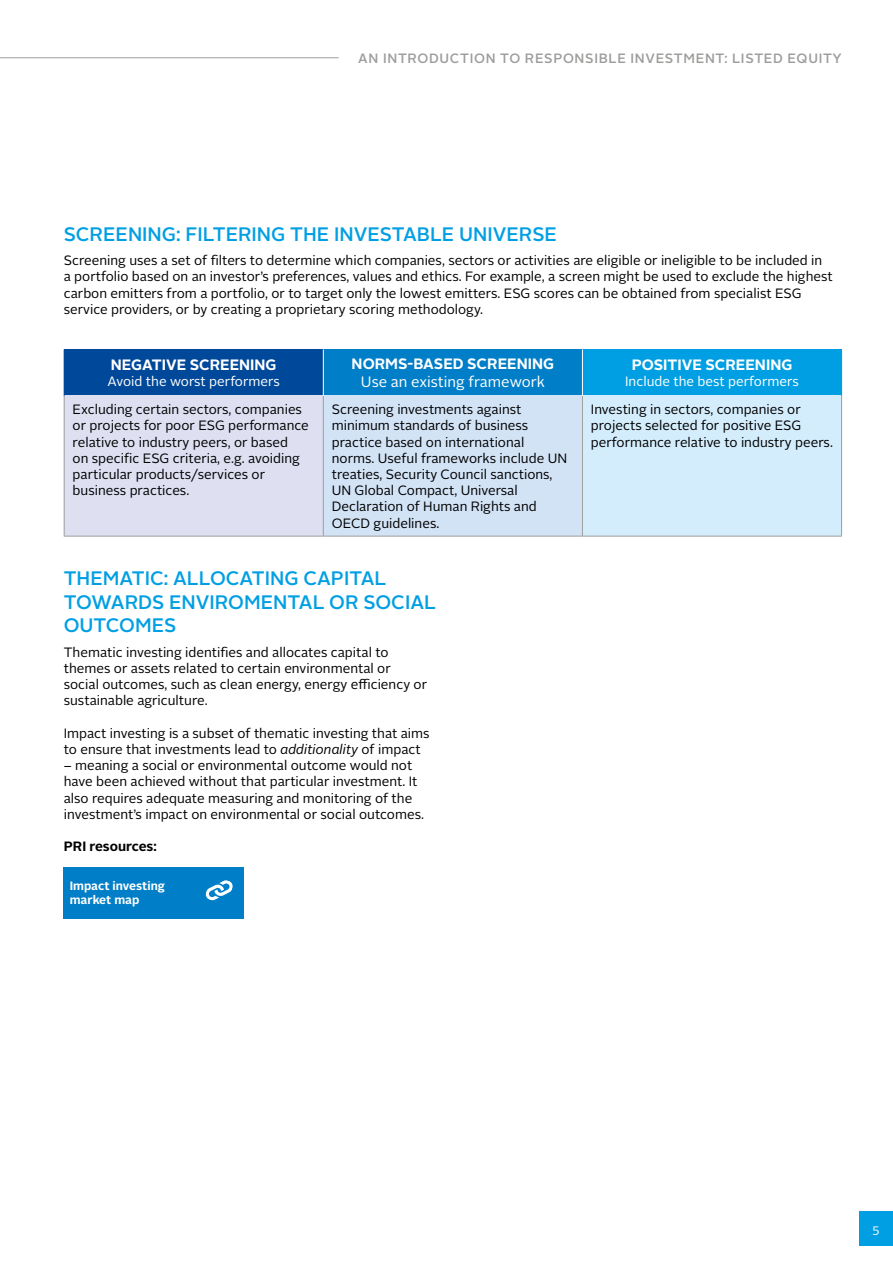
<style>
.page{position:relative;width:893px;height:1263px;background:#fff}
.page>*{position:absolute;margin:0;border:0;box-sizing:border-box;transform-origin:0 0}
.t1{font:500 19.5px/23.4px "Alright Sans";color:#009fe3}
.t2{font:700 15px "Alright Sans";color:#fff}
.t3{font:15px "Alright Sans";color:#fff}
.t4{font:13.5px/16.2px "Alright Sans";color:#000}
.t5{font:500 13.5px "Alright Sans";letter-spacing:.05em;color:#9d9d9c}
.t6{font:13.5px "Alright Sans";color:#fff}
.t7{font:700 13.5px "Alright Sans";color:#000}
.t8{font:700 12px/14.4px "Alright Sans";color:#fff}
.t9{font:12px "Alright Sans";color:#fff}
.s1{font-style:italic}
</style>
<div class="page">
<div style="left:859px;top:1212px;width:34px;height:34px;background:#009fe3"></div>
<hr style="left:0;top:57px;width:339px;height:1px;background:#9d9d9c">
<div style="left:64px;top:349px;width:259px;height:47px;background:#00489a"></div>
<div style="left:323px;top:349px;width:259px;height:47px;background:#007ec7"></div>
<div style="left:582px;top:349px;width:260px;height:47px;background:#009fe3"></div>
<div style="left:64px;top:396px;width:259px;height:140px;background:#dee0f2"></div>
<div style="left:323px;top:396px;width:259px;height:140px;background:#d3e3f6"></div>
<div style="left:582px;top:396px;width:260px;height:140px;background:#d4edfc"></div>
<hr style="left:64px;top:396px;width:1px;height:140px;background:#9d9d9c">
<hr style="left:323px;top:396px;width:1px;height:140px;background:#9d9d9c">
<hr style="left:582px;top:396px;width:1px;height:140px;background:#9d9d9c">
<hr style="left:841px;top:396px;width:1px;height:140px;background:#9d9d9c">
<hr style="left:64px;top:536px;width:259px;height:1px;background:#9d9d9c">
<hr style="left:323px;top:536px;width:259px;height:1px;background:#9d9d9c">
<hr style="left:582px;top:536px;width:260px;height:1px;background:#9d9d9c">
<hr style="left:323px;top:349px;width:1px;height:47px;background:#fff">
<hr style="left:582px;top:349px;width:1px;height:47px;background:#fff">
<div style="left:63px;top:867px;width:180px;height:51px;background:#007ec7"></div>
<svg style="left:205px;top:880px;width:28px;height:21px"></svg>
<p class="t5" style="left:358px;top:49px;width:485px">AN INTRODUCTION TO RESPONSIBLE INVESTMENT: LISTED EQUITY</p>
<h1 class="t1" style="left:64px;top:222px;width:495px">SCREENING: FILTERING THE INVESTABLE UNIVERSE</h1>
<p class="t4" style="left:64px;top:253px;width:770px">Screening uses a set of filters to determine which companies, sectors or activities are eligible or ineligible to be included in a portfolio based on an investor’s preferences, values and ethics. For example, a screen might be used to exclude the highest carbon emitters from a portfolio, or to target only the lowest emitters. ESG scores can be obtained from specialist ESG service providers, or by creating a proprietary scoring methodology.</p>
<p class="t2" style="left:111px;top:354px;width:167px">NEGATIVE SCREENING</p>
<p class="t6" style="left:108px;top:373px;width:174px">Avoid the worst performers</p>
<p class="t2" style="left:352px;top:354px;width:204px">NORMS-BASED SCREENING</p>
<p class="t3" style="left:361px;top:372px;width:185px">Use an existing framework</p>
<p class="t2" style="left:632px;top:354px;width:162px">POSITIVE SCREENING</p>
<p class="t6" style="left:625px;top:373px;width:175px">Include the best performers</p>
<p class="t4" style="left:73px;top:402px;width:238px">Excluding certain sectors, companies or projects for poor ESG performance relative to industry peers, or based<br>on specific ESG criteria, e.g. avoiding particular products/services or business practices.</p>
<p class="t4" style="left:332px;top:402px;width:237px">Screening investments against minimum standards of business practice based on international norms. Useful frameworks include UN treaties, Security Council sanctions,<br>UN Global Compact, Universal<br>Declaration of Human Rights and<br>OECD guidelines.</p>
<p class="t4" style="left:591px;top:402px;width:243px">Investing in sectors, companies or projects selected for positive ESG performance relative to industry peers.</p>
<h1 class="t1" style="left:64px;top:567px;width:374px">THEMATIC: ALLOCATING CAPITAL<br>TOWARDS ENVIROMENTAL OR SOCIAL<br>OUTCOMES</h1>
<p class="t4" style="left:64px;top:644px;width:365px">Thematic investing identifies and allocates capital to themes or assets related to certain environmental or social outcomes, such as clean energy, energy efficiency or sustainable agriculture.</p>
<p class="t4" style="left:64px;top:725px;width:367px">Impact investing is a subset of thematic investing that aims to ensure that investments lead to <span class="s1">additionality</span> of impact</p>
<p class="t4" style="left:64px;top:758px;width:362px">– meaning a social or environmental outcome would not have been achieved without that particular investment. It also requires adequate measuring and monitoring of the investment’s impact on environmental or social outcomes.</p>
<p class="t7" style="left:64px;top:837px;width:94px">PRI resources:</p>
<p class="t8" style="left:70px;top:879px;width:97px">Impact investing market map</p>
<p class="t9" style="left:872px;top:1221px;width:8px">5</p>
</div>
